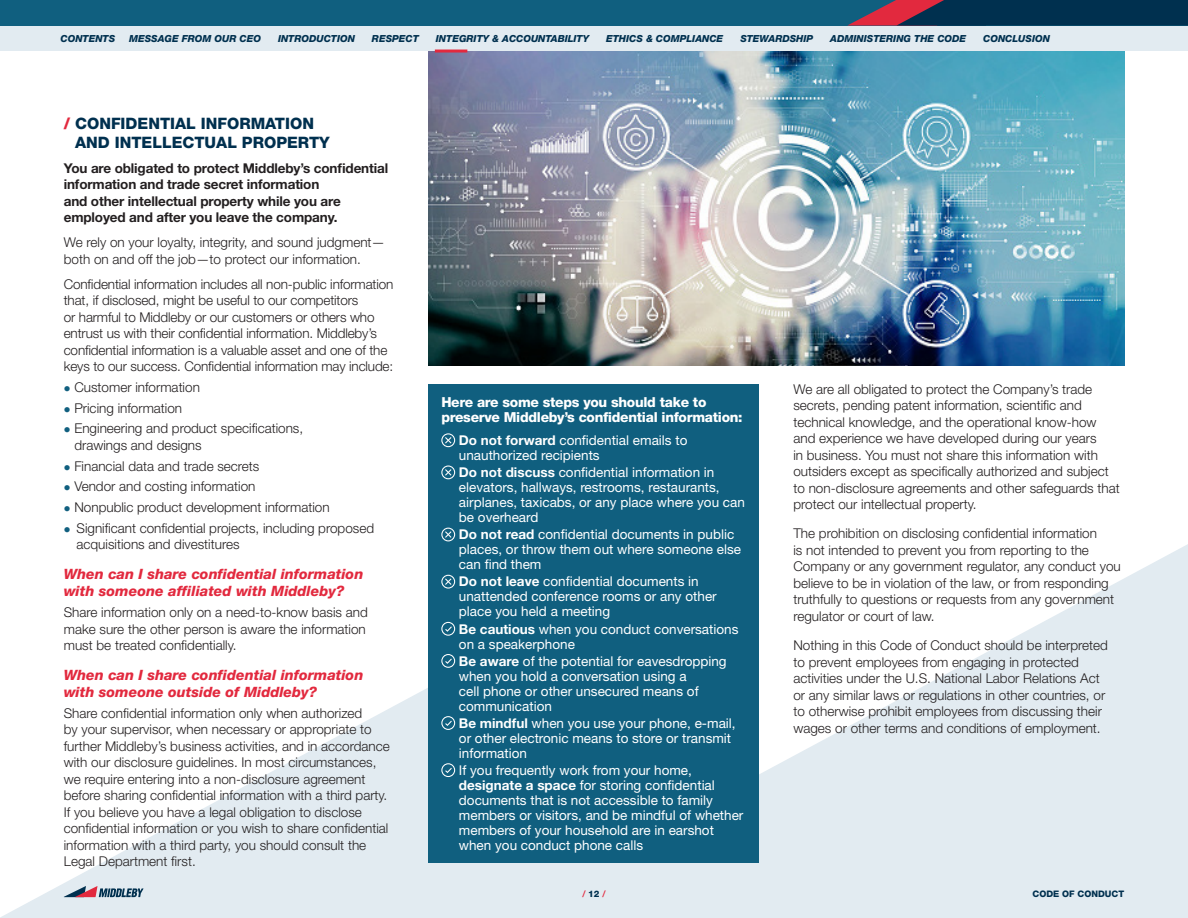
<style>
.page{position:relative;width:1188px;height:918px;background:#fff}
.page>*{position:absolute;margin:0;border:0;box-sizing:border-box;transform-origin:0 0}
.TITLE_2_2COL{font:800 15.75px/18.9px "Helvetica Neue LT Std";color:#00304f}
.TITLE_3{font:italic 800 14.25px/17.1px "Helvetica Neue LT Std";color:#e2293e}
.p_2COL{font:800 13.8px/15px "Helvetica Neue LT Std";letter-spacing:-.02em;color:#fff}
.p_2COL-2{font:300 13.5px/16.5px "Helvetica Neue LT Std";color:#231f20}
.p_2COL-3{font:13.5px/15px "Helvetica Neue LT Std";color:#fff}
.p_2COL-4{font:700 13.5px/16.5px "Helvetica Neue LT Std";letter-spacing:-.01em;color:#231f20}
.t1{font:italic 800 9.75px "Helvetica Neue LT Std";color:#00304f}
.t2{font:800 9px "Helvetica Neue LT Std";color:#00304f}
.t3{font:500 9px "Helvetica Neue LT Std";color:#e2293e}
.s1{color:#e2293e}
.s2{font-weight:700}
.s3{font-weight:800;color:#00304f}
</style>
<div class="page">
<svg style="left:0;top:753px;width:307px;height:165px"></svg>
<svg style="left:307px;top:536px;width:881px;height:382px;fill:#e2ebf1"></svg>
<img style="left:429px;top:51px;width:695px;height:315px">
<div style="left:429px;top:384px;width:330px;height:479px;background:#105f7f"></div>
<svg style="left:441px;top:433px;width:14px;height:14px"></svg>
<svg style="left:441px;top:465px;width:14px;height:14px"></svg>
<svg style="left:441px;top:528px;width:14px;height:13px"></svg>
<svg style="left:441px;top:575px;width:14px;height:14px"></svg>
<svg style="left:441px;top:622px;width:14px;height:14px"></svg>
<svg style="left:441px;top:654px;width:14px;height:14px"></svg>
<svg style="left:441px;top:716px;width:14px;height:14px"></svg>
<svg style="left:441px;top:763px;width:14px;height:14px"></svg>
<svg style="left:64px;top:886px;width:80px;height:11px"></svg>
<div style="left:0;top:26px;width:1188px;height:25px;background:#e2ebf1"></div>
<div style="left:0;top:0;width:1188px;height:26px;background:#105f7f"></div>
<svg style="left:847px;top:0;width:341px;height:26px"></svg>
<hr style="left:435px;top:50px;width:32px;height:3px;background:#e2293e">
<p class="t1" style="left:61px;top:32px;width:56px">CONTENTS</p>
<p class="t1" style="left:129px;top:32px;width:134px">MESSAGE FROM OUR CEO</p>
<p class="t1" style="left:278px;top:32px;width:78px">INTRODUCTION</p>
<p class="t1" style="left:372px;top:32px;width:48px">RESPECT</p>
<p class="t1" style="left:436px;top:32px;width:155px">INTEGRITY &amp; ACCOUNTABILITY</p>
<p class="t1" style="left:606px;top:32px;width:119px">ETHICS &amp; COMPLIANCE</p>
<p class="t1" style="left:740px;top:32px;width:74px">STEWARDSHIP</p>
<p class="t1" style="left:830px;top:32px;width:137px">ADMINISTERING THE CODE</p>
<p class="t1" style="left:983px;top:32px;width:68px">CONCLUSION</p>
<p class="TITLE_2_2COL" style="left:75px;top:114px;width:256px;text-indent:-11px"><span class="s1">/</span> CONFIDENTIAL INFORMATION<br>AND INTELLECTUAL PROPERTY</p>
<p class="p_2COL-4" style="left:64px;top:159px;width:326px">You are obligated to protect Middleby’s confidential information and trade secret information<br>and other intellectual property while you are employed and after you leave the company.</p>
<p class="p_2COL-2" style="left:64px;top:234px;width:323px">We rely on your loyalty, integrity, and sound judgment— both on and off the job—to protect our information.</p>
<p class="p_2COL-2" style="left:64px;top:275px;width:331px">Confidential information includes all non‑public information that, if disclosed, might be useful to our competitors<br>or harmful to Middleby or our customers or others who entrust us with their confidential information. Middleby’s confidential information is a valuable asset and one of the keys to our success. Confidential information may include:</p>
<p class="p_2COL-2" style="left:74px;top:379px;width:127px">Customer information</p>
<p class="p_2COL-2" style="left:74px;top:399px;width:109px">Pricing information</p>
<p class="p_2COL-2" style="left:74px;top:420px;width:230px">Engineering and product specifications, drawings and designs</p>
<p class="p_2COL-2" style="left:74px;top:457px;width:187px">Financial data and trade secrets</p>
<p class="p_2COL-2" style="left:74px;top:478px;width:183px">Vendor and costing information</p>
<p class="p_2COL-2" style="left:74px;top:499px;width:257px">Nonpublic product development information</p>
<p class="p_2COL-2" style="left:77px;top:520px;width:299px">Significant confidential projects, including proposed acquisitions and divestitures</p>
<p class="TITLE_3" style="left:64px;top:566px;width:301px">When can I share confidential information with someone affiliated with Middleby?</p>
<p class="p_2COL-2" style="left:64px;top:604px;width:306px">Share information only on a need-to-know basis and make sure the other person is aware the information must be treated confidentially.</p>
<p class="TITLE_3" style="left:64px;top:666px;width:301px">When can I share confidential information with someone outside of Middleby?</p>
<p class="p_2COL-2" style="left:64px;top:704px;width:328px">Share confidential information only when authorized<br>by your supervisor, when necessary or appropriate to further Middleby’s business activities, and in accordance with our disclosure guidelines. In most circumstances, we require entering into a non-disclosure agreement before sharing confidential information with a third party.<br>If you believe you have a legal obligation to disclose confidential information or you wish to share confidential information with a third party, you should consult the Legal Department first.</p>
<p class="p_2COL-2" style="left:793px;top:380px;width:328px">We are all obligated to protect the Company’s trade secrets, pending patent information, scientific and technical knowledge, and the operational know-how and experience we have developed during our years<br>in business. You must not share this information with outsiders except as specifically authorized and subject to non-disclosure agreements and other safeguards that protect our intellectual property.</p>
<p class="p_2COL-2" style="left:793px;top:525px;width:329px">The prohibition on disclosing confidential information<br>is not intended to prevent you from reporting to the Company or any government regulator, any conduct you believe to be in violation of the law, or from responding truthfully to questions or requests from any government regulator or court of law.</p>
<p class="p_2COL-2" style="left:793px;top:637px;width:316px">Nothing in this Code of Conduct should be interpreted to prevent employees from engaging in protected activities under the U.S. National Labor Relations Act or any similar laws or regulations in other countries, or to otherwise prohibit employees from discussing their wages or other terms and conditions of employment.</p>
<p class="p_2COL" style="left:441px;top:394px;width:303px">Here are some steps you should take to preserve Middleby’s confidential information:</p>
<p class="p_2COL-3" style="left:459px;top:433px;width:230px"><span class="s2">Do not forward</span> confidential emails to unauthorized recipients</p>
<p class="p_2COL-3" style="left:459px;top:465px;width:288px"><span class="s2">Do not discuss</span> confidential information in elevators, hallways, restrooms, restaurants, airplanes, taxicabs, or any place where you can be overheard</p>
<p class="p_2COL-3" style="left:459px;top:527px;width:284px"><span class="s2">Do not read</span> confidential documents in public places, or throw them out where someone else can find them</p>
<p class="p_2COL-3" style="left:459px;top:574px;width:259px"><span class="s2">Do not leave</span> confidential documents in unattended conference rooms or any other place you held a meeting</p>
<p class="p_2COL-3" style="left:459px;top:621px;width:281px"><span class="s2">Be cautious</span> when you conduct conversations on a speakerphone</p>
<p class="p_2COL-3" style="left:459px;top:653px;width:269px"><span class="s2">Be aware</span> of the potential for eavesdropping when you hold a conversation using a<br>cell phone or other unsecured means of communication</p>
<p class="p_2COL-3" style="left:459px;top:715px;width:278px"><span class="s2">Be mindful</span> when you use your phone, e-mail, or other electronic means to store or transmit information</p>
<p class="p_2COL-3" style="left:459px;top:762px;width:286px">If you frequently work from your home, <span class="s2">designate a space</span> for storing confidential documents that is not accessible to family members or visitors, and be mindful of whether members of your household are in earshot when you conduct phone calls</p>
<p class="t3" style="left:582px;top:889px;width:25px">/ <span class="s3">12</span> /</p>
<p class="t2" style="left:1033px;top:889px;width:93px">CODE OF CONDUCT</p>
</div>
